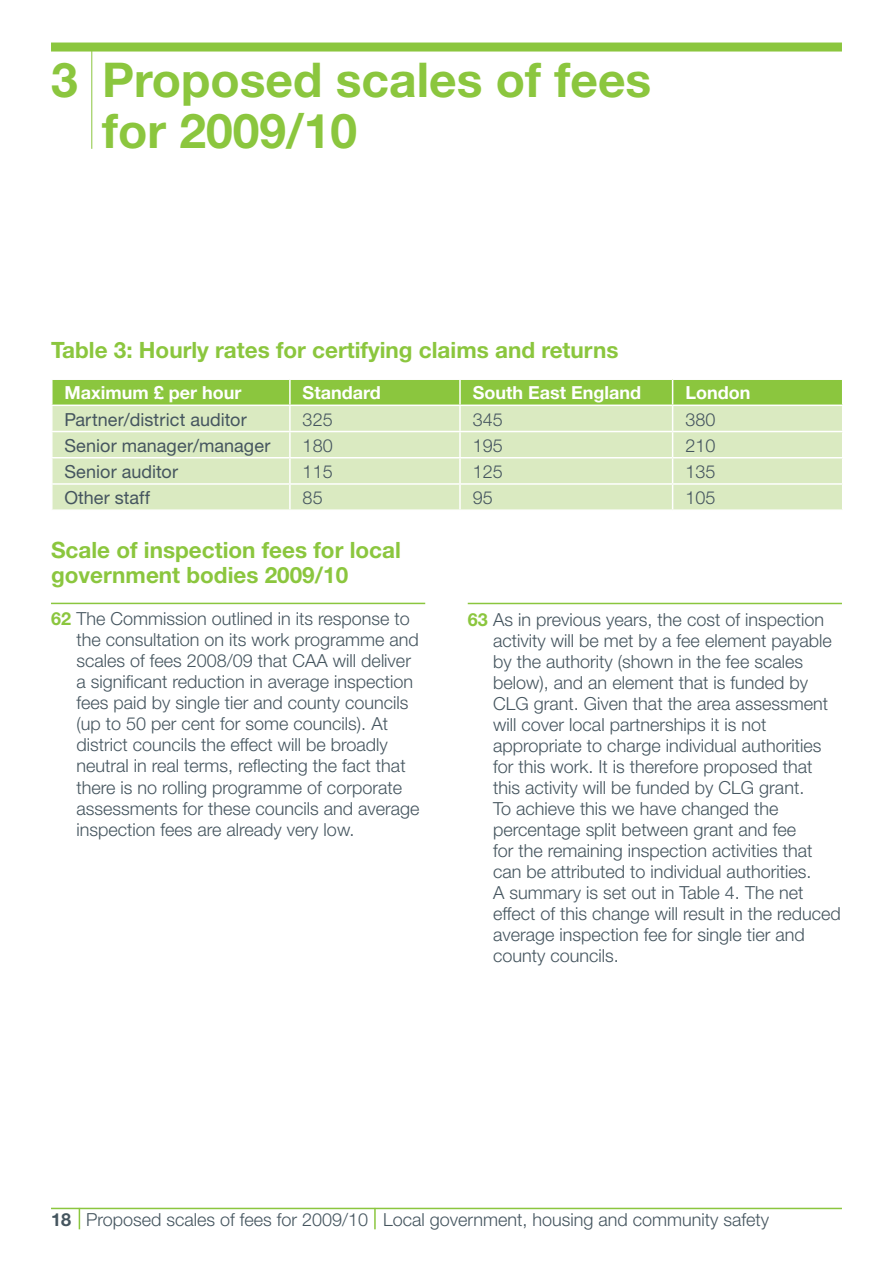
<style>
.page{position:relative;width:893px;height:1263px;background:#fff}
.page>*{position:absolute;margin:0;border:0;box-sizing:border-box;transform-origin:0 0}
.t1{font:700 48px/51px "Helvetica Neue";color:#8bc63e}
.t2{font:700 22.5px/25.5px "Helvetica Neue";color:#8bc63e}
.t3{font:300 18px/21px "Helvetica Neue";color:#45555f}
.t4{font:18px "Helvetica Neue";color:#45555f}
.t5{font:700 18px "Helvetica Neue";color:#fff}
.s1{font-weight:700;color:#8bc63e}
.s2{font-weight:700}
</style>
<div class="page">
<svg style="left:79px;top:1209px;width:1px;height:20px"></svg>
<hr style="left:374px;top:1208px;width:2px;height:21px;background:#8bc63e">
<hr style="left:91px;top:51px;width:1px;height:98px;background:#8bc63e">
<div style="left:51px;top:43px;width:791px;height:9px;background:#8bc63e"></div>
<svg style="left:52px;top:379px;width:791px;height:130px;background:#cde4ac"></svg>
<hr style="left:51px;top:603px;width:374px;height:1px;background:#8bc63e">
<hr style="left:468px;top:603px;width:374px;height:1px;background:#8bc63e">
<hr style="left:51px;top:1208px;width:791px;height:1px;background:#8bc63e">
<h1 class="t1" style="left:102px;top:53px;width:551px;text-indent:-51px">3 Proposed scales of fees for 2009/10</h1>
<p class="t2" style="left:51px;top:336px;width:569px">Table 3: Hourly rates for certifying claims and returns</p>
<p class="t5" style="left:65px;top:382px;width:178px">Maximum £ per hour</p>
<p class="t5" style="left:303px;top:382px;width:80px">Standard</p>
<p class="t5" style="left:473px;top:382px;width:170px">South East England</p>
<p class="t5" style="left:685px;top:382px;width:67px">London</p>
<p class="t4" style="left:65px;top:408px;width:184px">Partner/district auditor</p>
<p class="t3" style="left:303px;top:408px;width:32px">325</p>
<p class="t3" style="left:473px;top:408px;width:32px">345</p>
<p class="t3" style="left:685px;top:408px;width:32px">380</p>
<p class="t4" style="left:65px;top:435px;width:207px">Senior manager/manager</p>
<p class="t3" style="left:303px;top:434px;width:32px">180</p>
<p class="t3" style="left:473px;top:434px;width:32px">195</p>
<p class="t3" style="left:685px;top:434px;width:32px">210</p>
<p class="t4" style="left:65px;top:461px;width:115px">Senior auditor</p>
<p class="t3" style="left:303px;top:461px;width:32px">115</p>
<p class="t3" style="left:473px;top:461px;width:32px">125</p>
<p class="t3" style="left:685px;top:461px;width:32px">135</p>
<p class="t4" style="left:65px;top:487px;width:87px">Other staff</p>
<p class="t3" style="left:303px;top:487px;width:22px">85</p>
<p class="t3" style="left:473px;top:487px;width:22px">95</p>
<p class="t3" style="left:685px;top:487px;width:32px">105</p>
<p class="t2" style="left:51px;top:536px;width:351px">Scale of inspection fees for local government bodies 2009/10</p>
<p class="t3" style="left:77px;top:608px;width:345px;text-indent:-26px"><span class="s1">62</span> The Commission outlined in its response to the consultation on its work programme and scales of fees 2008/09 that CAA will deliver a significant reduction in average inspection fees paid by single tier and county councils (up to 50 per cent for some councils). At district councils the effect will be broadly neutral in real terms, reflecting the fact that there is no rolling programme of corporate assessments for these councils and average inspection fees are already very low.</p>
<p class="t3" style="left:493px;top:608px;width:349px;text-indent:-26px"><span class="s1">63</span> As in previous years, the cost of inspection activity will be met by a fee element payable by the authority (shown in the fee scales below), and an element that is funded by CLG grant. Given that the area assessment will cover local partnerships it is not appropriate to charge individual authorities for this work. It is therefore proposed that this activity will be funded by CLG grant.<br>To achieve this we have changed the percentage split between grant and fee<br>for the remaining inspection activities that can be attributed to individual authorities.<br>A summary is set out in Table 4. The net effect of this change will result in the reduced average inspection fee for single tier and county councils.</p>
<p class="t3" style="left:51px;top:1209px;width:720px"><span class="s2">18</span> Proposed scales of fees for 2009/10 Local government, housing and community safety</p>
</div>
